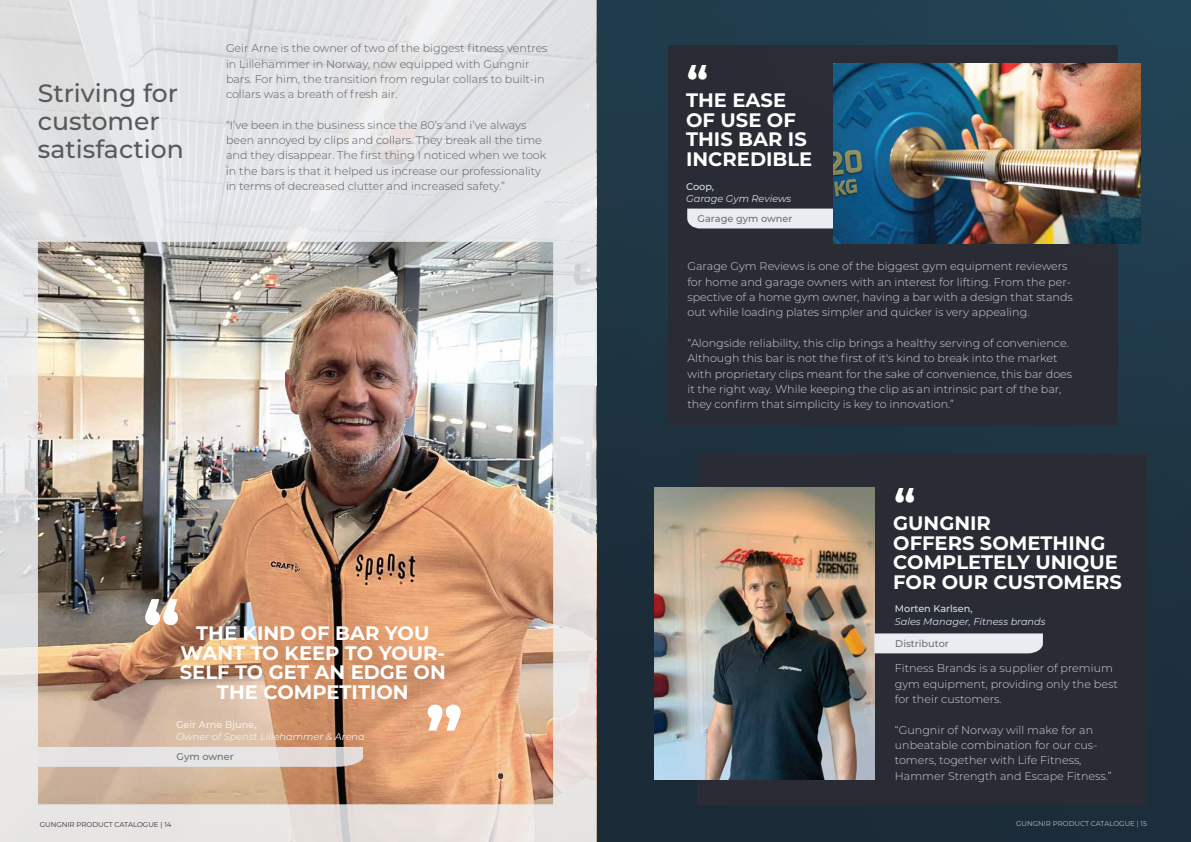
<style>
.page{position:relative;width:1191px;height:842px;background:#fff}
.page>*{position:absolute;margin:0;border:0;box-sizing:border-box;transform-origin:0 0}
.t1{font:700 76.6px "Montserrat";color:#fff}
.t2{font:700 43.1px "Montserrat";color:#fff}
.t3{font:500 25.1px/27.8px "Montserrat";color:#58595b}
.t4{font:700 19.5px/19.5px "Montserrat";color:#fff}
.t5{font:300 11.1px/15.3px "Montserrat";color:#d1d3d4}
.t6{font:300 11.1px/15.3px "Montserrat";color:#58595b}
.t7{font:italic 9.7px "Montserrat";color:#d7e1e6}
.t8{font:500 9.7px "Montserrat";color:#6d6e71}
.t9{font:italic 9.7px "Montserrat";color:#f1f1f2}
.t10{font:500 9.7px "Montserrat";color:#d7e1e6}
.t11{font:500 9.7px "Montserrat";color:#f1f1f2}
.t12{font:7px "Montserrat";color:#2b2c35}
.t13{font:7px "Montserrat";color:#bcbec0}
</style>
<div class="page">
<div style="left:595px;top:0;width:596px;height:842px;background:linear-gradient(to right,#1d323f,#1f3949)"></div>
<img style="left:0;top:0;width:596px;height:842px">
<div style="left:697px;top:454px;width:449px;height:350px;background:#2b2c35"></div>
<img style="left:655px;top:487px;width:219px;height:292px">
<div style="left:874px;top:633px;width:169px;height:20px;background:#e9ecf1"></div>
<svg style="left:38px;top:747px;width:325px;height:19px"></svg>
<div style="left:668px;top:46px;width:449px;height:380px;background:#2b2c35"></div>
<div style="left:687px;top:208px;width:146px;height:20px;background:#e9ecf1"></div>
<img style="left:833px;top:64px;width:307px;height:180px">
<h3 class="t3" style="left:38px;top:78px;width:147px">Striving for customer satisfaction</h3>
<p class="t6" style="left:226px;top:40px;width:323px">Geir Arne is the owner of two of the biggest fitness ventres in Lillehammer in Norway, now equipped with Gungnir bars. For him, the transition from regular collars to built-in collars was a breath of fresh air.</p>
<p class="t6" style="left:226px;top:117px;width:322px">“I’ve been in the business since the 80’s and i’ve always been annoyed by clips and collars. They break all the time and they disappear. The first thing I noticed when we took in the bars is that it helped us increase our professionality in terms of decreased clutter and increased safety.”</p>
<h1 class="t1" style="left:143px;top:573px;width:40px">“</h1>
<h3 class="t4" style="left:180px;top:622px;width:267px;text-align:center">THE KIND OF BAR YOU<br>WANT TO KEEP TO YOUR-<br>SELF TO GET AN EDGE ON<br>THE COMPETITION</h3>
<p class="t11" style="left:176px;top:717px;width:82px">Geir Arne Bjune,</p>
<p class="t9" style="left:176px;top:730px;width:190px">Owner of Spenst Lillehammer &amp; Arena</p>
<p class="t8" style="left:176px;top:749px;width:59px">Gym owner</p>
<h1 class="t1" style="left:425px;top:679px;width:40px">”</h1>
<h2 class="t2" style="left:687px;top:51px;width:23px">“</h2>
<h3 class="t4" style="left:686px;top:90px;width:128px">THE EASE<br>OF USE OF<br>THIS BAR IS<br>INCREDIBLE</h3>
<p class="t10" style="left:686px;top:180px;width:29px">Coop,</p>
<p class="t7" style="left:686px;top:192px;width:107px">Garage Gym Reviews</p>
<p class="t8" style="left:697px;top:212px;width:96px">Garage gym owner</p>
<p class="t5" style="left:687px;top:258px;width:387px">Garage Gym Reviews is one of the biggest gym equipment reviewers for home and garage owners with an interest for lifting. From the per&shy;spective of a home gym owner, having a bar with a design that stands out while loading plates simpler and quicker is very appealing.</p>
<p class="t5" style="left:687px;top:335px;width:386px">“Alongside reliability, this clip brings a healthy serving of convenience.<br>Although this bar is not the first of it's kind to break into the market with proprietary clips meant for the sake of convenience, this bar does it the right way. While keeping the clip as an intrinsic part of the bar, they confirm that simplicity is key to innovation.”</p>
<h2 class="t2" style="left:894px;top:473px;width:23px">“</h2>
<h3 class="t4" style="left:893px;top:513px;width:230px">GUNGNIR<br>OFFERS SOMETHING<br>COMPLETELY UNIQUE<br>FOR OUR CUSTOMERS</h3>
<p class="t10" style="left:895px;top:601px;width:79px">Morten Karlsen,</p>
<p class="t7" style="left:895px;top:614px;width:152px">Sales Manager, Fitness brands</p>
<p class="t8" style="left:895px;top:636px;width:55px">Distributor</p>
<p class="t5" style="left:895px;top:660px;width:224px">Fitness Brands is a supplier of premium gym equipment, providing only the best for their customers.</p>
<p class="t5" style="left:895px;top:721px;width:218px">“Gungnir of Norway will make for an unbeatable combination for our cus&shy;tomers, together with Life Fitness, Hammer Strength and Escape Fitness.”</p>
<p class="t12" style="left:40px;top:819px;width:133px">GUNGNIR PRODUCT CATALOGUE | 14</p>
<p class="t13" style="left:1016px;top:819px;width:133px">GUNGNIR PRODUCT CATALOGUE | 15</p>
</div>
